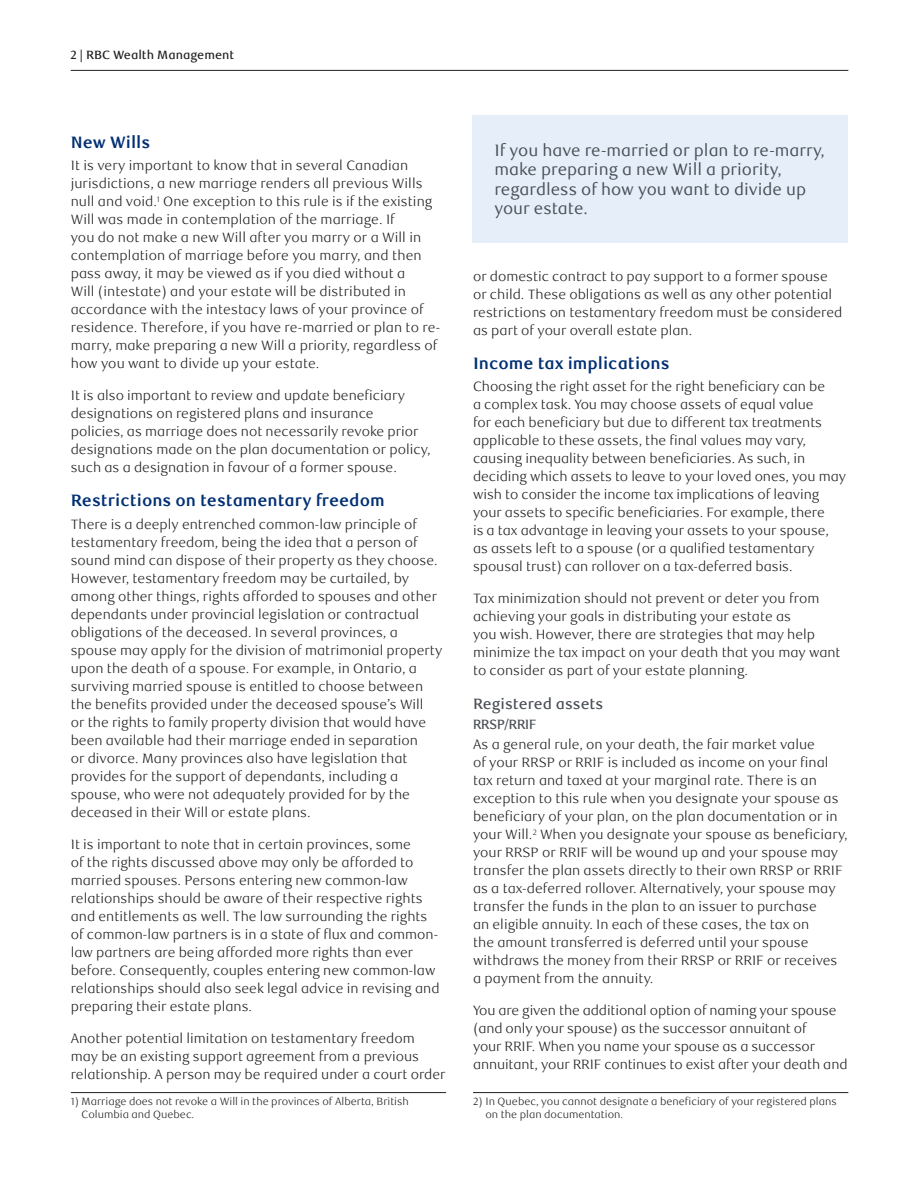
<style>
.page{position:relative;width:918px;height:1188px;background:#fff}
.page>*{position:absolute;margin:0;border:0;box-sizing:border-box;transform-origin:0 0}
.t1{font:16.5px/19.5px "RBC Text";color:#4a4f55}
._4-Text_Headline{font:700 16.5px "RBC Text";color:#002f73}
._6-Subhead_L1{font:500 15px "RBC Text";color:#4a4f55}
._5-Body_Copy{font:300 13.5px/18px "RBC Text";color:#231f20}
._7-Subhead_L2{font:500 13.5px "RBC Display";color:#4a4f55}
.t2{font:500 12px "RBC Text";color:#231f20}
._5-Body_Copy-2{font:300 10.5px/12.6px "RBC Text";color:#231f20}
</style>
<div class="page">
<hr style="left:71px;top:1092px;width:375px;height:1px;background:#231f20">
<hr style="left:473px;top:1092px;width:375px;height:1px;background:#231f20">
<hr style="left:71px;top:70px;width:777px;height:1px;background:#231f20">
<div style="left:473px;top:115px;width:375px;height:128px;background:#e6eefa"></div>
<p class="t2" style="left:70px;top:47px;width:165px">2 | RBC Wealth Management</p>
<h2 class="_4-Text_Headline" style="left:71px;top:132px;width:81px">New Wills</h2>
<p class="_5-Body_Copy" style="left:71px;top:157px;width:371px">It is very important to know that in several Canadian jurisdictions, a new marriage renders all previous Wills null and void.<sup>1</sup> One exception to this rule is if the existing Will was made in contemplation of the marriage. If<br>you do not make a new Will after you marry or a Will in contemplation of marriage before you marry, and then pass away, it may be viewed as if you died without a<br>Will (intestate) and your estate will be distributed in accordance with the intestacy laws of your province of residence. Therefore, if you have re-married or plan to re&shy;marry, make preparing a new Will a priority, regardless of how you want to divide up your estate.</p>
<p class="_5-Body_Copy" style="left:71px;top:387px;width:361px">It is also important to review and update beneficiary designations on registered plans and insurance<br>policies, as marriage does not necessarily revoke prior designations made on the plan documentation or policy, such as a designation in favour of a former spouse.</p>
<h2 class="_4-Text_Headline" style="left:71px;top:491px;width:315px">Restrictions on testamentary freedom</h2>
<p class="_5-Body_Copy" style="left:71px;top:515px;width:373px">There is a deeply entrenched common-law principle of testamentary freedom, being the idea that a person of sound mind can dispose of their property as they choose.<br>However, testamentary freedom may be curtailed, by among other things, rights afforded to spouses and other dependants under provincial legislation or contractual obligations of the deceased. In several provinces, a spouse may apply for the division of matrimonial property upon the death of a spouse. For example, in Ontario, a surviving married spouse is entitled to choose between the benefits provided under the deceased spouse’s Will<br>or the rights to family property division that would have been available had their marriage ended in separation<br>or divorce. Many provinces also have legislation that provides for the support of dependants, including a spouse, who were not adequately provided for by the deceased in their Will or estate plans.</p>
<p class="_5-Body_Copy" style="left:71px;top:835px;width:370px">It is important to note that in certain provinces, some<br>of the rights discussed above may only be afforded to married spouses. Persons entering new common-law relationships should be aware of their respective rights and entitlements as well. The law surrounding the rights of common-law partners is in a state of flux and common&shy;law partners are being afforded more rights than ever before. Consequently, couples entering new common-law relationships should also seek legal advice in revising and preparing their estate plans.</p>
<p class="_5-Body_Copy" style="left:71px;top:1030px;width:376px">Another potential limitation on testamentary freedom<br>may be an existing support agreement from a previous relationship. A person may be required under a court order</p>
<p class="_5-Body_Copy-2" style="left:82px;top:1096px;width:329px;text-indent:-11px">1) Marriage does not revoke a Will in the provinces of Alberta, British<br>Columbia and Quebec.</p>
<p class="t1" style="left:494px;top:141px;width:332px">If you have re-married or plan to re-marry, make preparing a new Will a priority, regardless of how you want to divide up your estate.</p>
<p class="_5-Body_Copy" style="left:473px;top:267px;width:371px">or domestic contract to pay support to a former spouse or child. These obligations as well as any other potential restrictions on testamentary freedom must be considered as part of your overall estate plan.</p>
<h2 class="_4-Text_Headline" style="left:473px;top:353px;width:198px">Income tax implications</h2>
<p class="_5-Body_Copy" style="left:473px;top:378px;width:374px">Choosing the right asset for the right beneficiary can be<br>a complex task. You may choose assets of equal value<br>for each beneficiary but due to different tax treatments applicable to these assets, the final values may vary, causing inequality between beneficiaries. As such, in deciding which assets to leave to your loved ones, you may wish to consider the income tax implications of leaving your assets to specific beneficiaries. For example, there<br>is a tax advantage in leaving your assets to your spouse, as assets left to a spouse (or a qualified testamentary spousal trust) can rollover on a tax-deferred basis.</p>
<p class="_5-Body_Copy" style="left:473px;top:590px;width:369px">Tax minimization should not prevent or deter you from achieving your goals in distributing your estate as<br>you wish. However, there are strategies that may help minimize the tax impact on your death that you may want to consider as part of your estate planning.</p>
<h3 class="_6-Subhead_L1" style="left:473px;top:695px;width:132px">Registered assets</h3>
<h4 class="_7-Subhead_L2" style="left:473px;top:717px;width:65px">RRSP/RRIF</h4>
<p class="_5-Body_Copy" style="left:473px;top:736px;width:376px">As a general rule, on your death, the fair market value<br>of your RRSP or RRIF is included as income on your final tax return and taxed at your marginal rate. There is an exception to this rule when you designate your spouse as beneficiary of your plan, on the plan documentation or in your Will.<sup>2</sup> When you designate your spouse as beneficiary, your RRSP or RRIF will be wound up and your spouse may transfer the plan assets directly to their own RRSP or RRIF as a tax-deferred rollover. Alternatively, your spouse may transfer the funds in the plan to an issuer to purchase<br>an eligible annuity. In each of these cases, the tax on<br>the amount transferred is deferred until your spouse withdraws the money from their RRSP or RRIF or receives a payment from the annuity.</p>
<p class="_5-Body_Copy" style="left:473px;top:1002px;width:376px">You are given the additional option of naming your spouse (and only your spouse) as the successor annuitant of<br>your RRIF. When you name your spouse as a successor annuitant, your RRIF continues to exist after your death and</p>
<p class="_5-Body_Copy-2" style="left:485px;top:1096px;width:353px;text-indent:-12px">2) In Quebec, you cannot designate a beneficiary of your registered plans on the plan documentation.</p>
</div>
